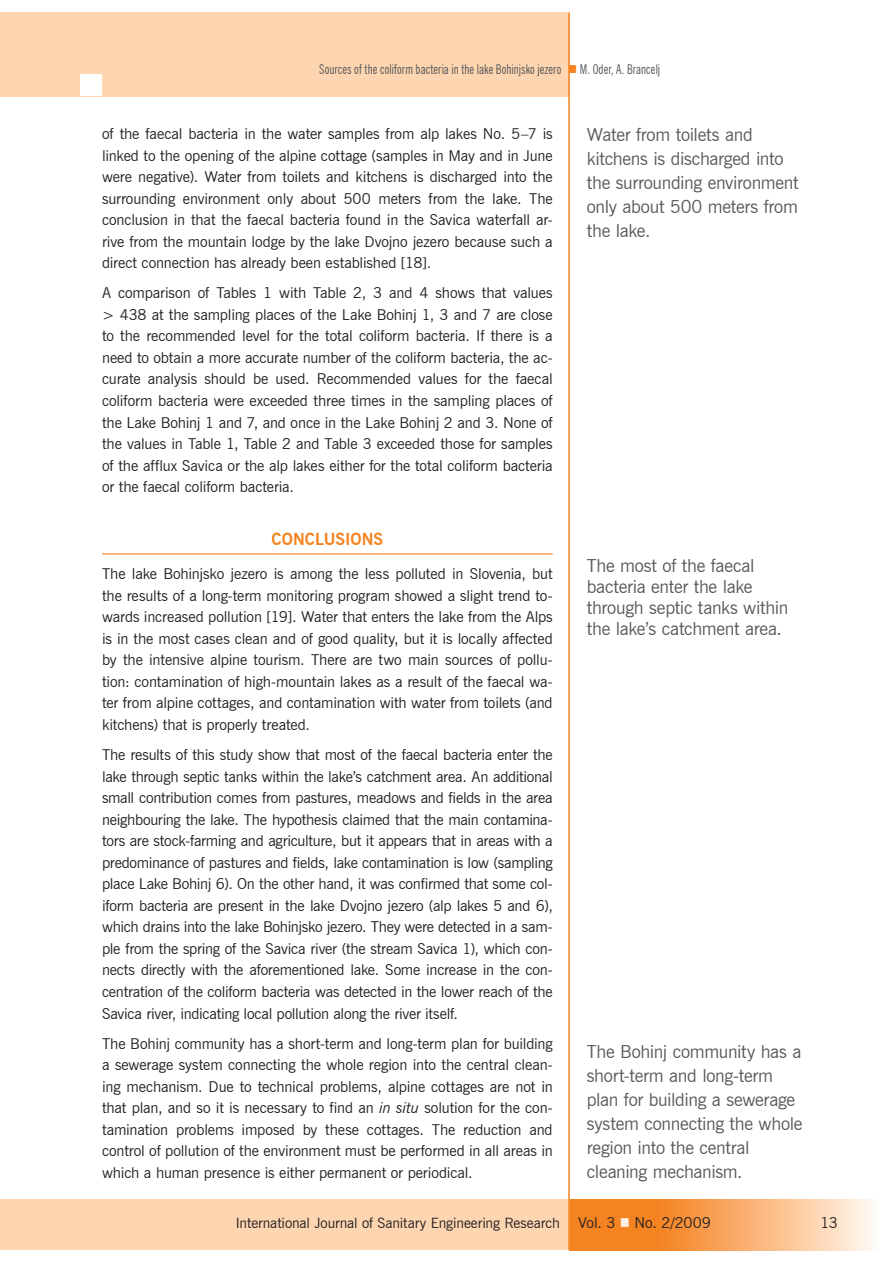
<style>
.page{position:relative;width:893px;height:1263px;background:#fff}
.page>*{position:absolute;margin:0;border:0;box-sizing:border-box;transform-origin:0 0}
.t1{font:18px/24px "News Gothic L2";letter-spacing:-.015em;color:#57585a}
.t2{font:700 16.5px "News Gothic L2";color:#f58220}
.t3{font:15px/21.6px "News Gothic L2";letter-spacing:-.01em;color:#231f20;text-align:justify}
.t4{font:14.25px "News Gothic L2";letter-spacing:-.005em;color:#231f20}
.t5{font:condensed 13.5px "News Gothic L2";letter-spacing:.005em;color:#57585a;scale:.9 1}
.s1{color:#f58220}
.s2{font-style:italic}
.s3{font-size:15px}
.s4{color:#fef0e2}
</style>
<div class="page">
<svg style="left:570px;top:1200px;width:302px;height:50px"></svg>
<div style="left:0;top:1200px;width:569px;height:50px;background:#fdd5b0"></div>
<div style="left:0;top:13px;width:570px;height:84px;background:#fdd5b0"></div>
<div style="left:81px;top:74px;width:21px;height:22px;background:#fff"></div>
<hr style="left:568px;top:13px;width:2px;height:1237px;background:#f58220">
<hr style="left:102px;top:553px;width:451px;height:1px;background:#f58220">
<p class="t5" style="left:319px;top:61px;width:380px">Sources of the coliform bacteria in the lake Bohinjsko jezero <span class="s1">■</span> M. Oder, A. Brancelj</p>
<p class="t3" style="left:102px;top:123px;width:452px">of the faecal bacteria in the water samples from alp lakes No. 5–7 is linked to the opening of the alpine cottage (samples in May and in June were negative). Water from toilets and kitchens is discharged into the surrounding environment only about 500 meters from the lake. The conclusion in that the faecal bacteria found in the Savica waterfall ar&shy;rive from the mountain lodge by the lake Dvojno jezero because such a direct connection has already been established [18].</p>
<p class="t3" style="left:102px;top:282px;width:452px">A comparison of Tables 1 with Table 2, 3 and 4 shows that values &gt; 438 at the sampling places of the Lake Bohinj 1, 3 and 7 are close to the recommended level for the total coliform bacteria. If there is a need to obtain a more accurate number of the coliform bacteria, the ac&shy;curate analysis should be used. Recommended values for the faecal coliform bacteria were exceeded three times in the sampling places of the Lake Bohinj 1 and 7, and once in the Lake Bohinj 2 and 3. None of the values in Table 1, Table 2 and Table 3 exceeded those for samples of the afflux Savica or the alp lakes either for the total coliform bacteria or the faecal coliform bacteria.</p>
<p class="t2" style="left:272px;top:529px;width:112px">CONCLUSIONS</p>
<p class="t3" style="left:102px;top:563px;width:452px">The lake Bohinjsko jezero is among the less polluted in Slovenia, but the results of a long-term monitoring program showed a slight trend to&shy;wards increased pollution [19]. Water that enters the lake from the Alps is in the most cases clean and of good quality, but it is locally affected by the intensive alpine tourism. There are two main sources of pollu&shy;tion: contamination of high-mountain lakes as a result of the faecal wa&shy;ter from alpine cottages, and contamination with water from toilets (and kitchens) that is properly treated.</p>
<p class="t3" style="left:102px;top:744px;width:452px">The results of this study show that most of the faecal bacteria enter the lake through septic tanks within the lake’s catchment area. An additional small contribution comes from pastures, meadows and fields in the area neighbouring the lake. The hypothesis claimed that the main contamina&shy;tors are stock-farming and agriculture, but it appears that in areas with a predominance of pastures and fields, lake contamination is low (sampling place Lake Bohinj 6). On the other hand, it was confirmed that some col&shy;iform bacteria are present in the lake Dvojno jezero (alp lakes 5 and 6), which drains into the lake Bohinjsko jezero. They were detected in a sam&shy;ple from the spring of the Savica river (the stream Savica 1), which con&shy;nects directly with the aforementioned lake. Some increase in the con&shy;centration of the coliform bacteria was detected in the lower reach of the Savica river, indicating local pollution along the river itself.</p>
<p class="t3" style="left:102px;top:1032px;width:452px">The Bohinj community has a short-term and long-term plan for building a sewerage system connecting the whole region into the central clean&shy;ing mechanism. Due to technical problems, alpine cottages are not in that plan, and so it is necessary to find an <span class="s2">in situ</span> solution for the con&shy;tamination problems imposed by these cottages. The reduction and control of pollution of the environment must be performed in all areas in which a human presence is either permanent or periodical.</p>
<p class="t1" style="left:587px;top:123px;width:213px">Water from toilets and kitchens is discharged into the surrounding environment only about 500 meters from the lake.</p>
<p class="t1" style="left:587px;top:555px;width:203px;line-height:21px">The most of the faecal bacteria enter the lake through septic tanks within the lake’s catchment area.</p>
<p class="t1" style="left:587px;top:1039px;width:217px">The Bohinj community has a short-term and long-term plan for building a sewerage system connecting the whole region into the central cleaning mechanism.</p>
<p class="t4" style="left:236px;top:1214px;width:477px">International Journal of Sanitary Engineering Research <span class="s3">Vol. 3</span> <span class="s4">■</span> <span class="s3">No. 2/2009</span></p>
<p class="t3" style="left:820px;top:1212px;width:19px">13</p>
</div>
